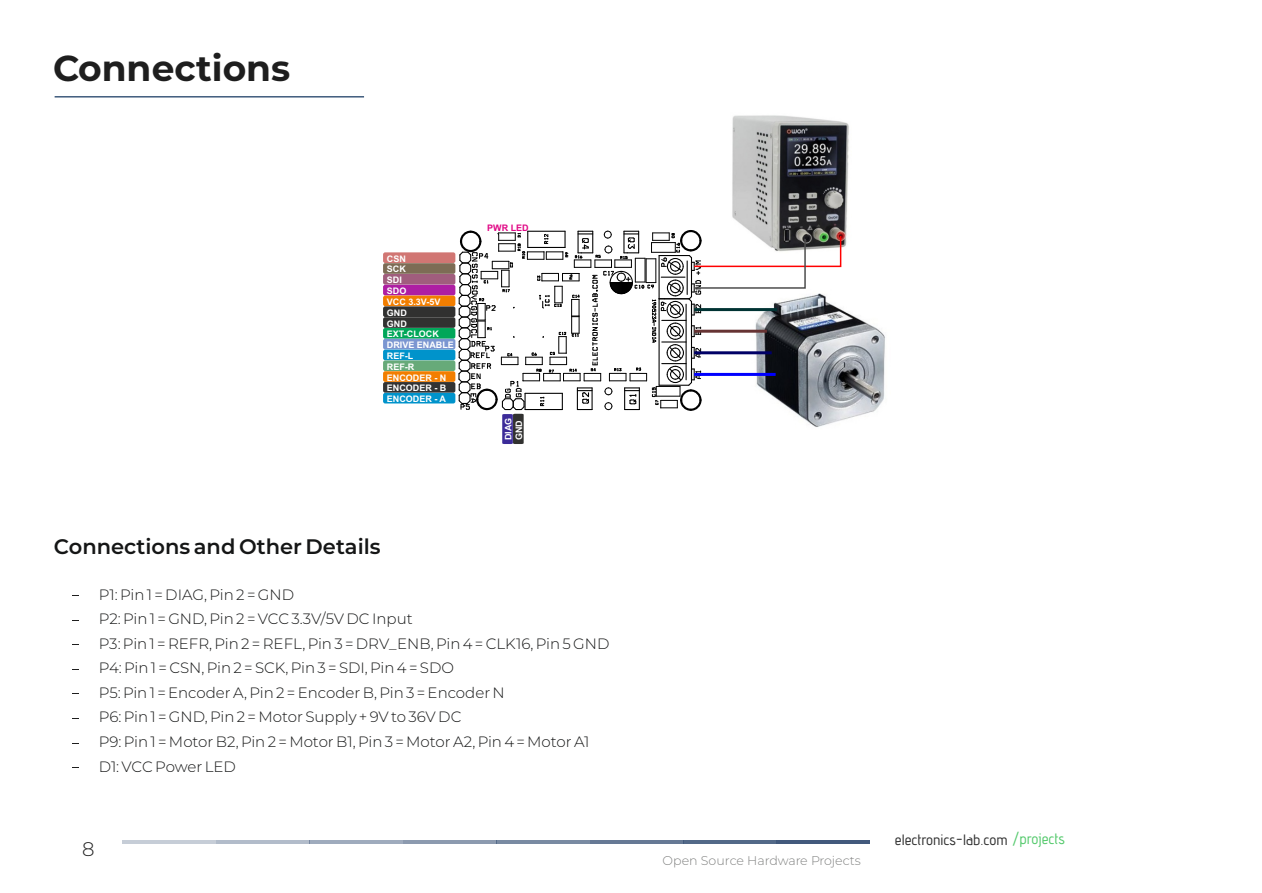
<style>
.page{position:relative;width:1262px;height:893px;background:#fff}
.page>*{position:absolute;margin:0;border:0;box-sizing:border-box;transform-origin:0 0}
.t1{font:700 36px "Montserrat";color:#1e1e1e}
.t2{font:600 21px "Montserrat";color:#151616}
.t3{font:300 19.65px "Montserrat";color:#1e1e1e}
.t4{font:300 15px/24.6px "Montserrat";color:#151616}
.t5{font:15px "advent Bd 1";color:#323232}
.t6{font:300 12.6px "Montserrat";color:#818281}
.t7{font:700 9px/10.8px "Arial";color:#fff}
.t8{font:700 9px "Arial";color:#e10886}
.s1{color:#54c96c}
</style>
<div class="page">
<img style="left:732px;top:115px;width:117px;height:133px">
<hr style="left:776px;top:840px;width:93px;height:3px;background:#42597c">
<hr style="left:683px;top:840px;width:94px;height:3px;background:#40587b">
<hr style="left:590px;top:840px;width:93px;height:3px;background:#40587b">
<hr style="left:496px;top:840px;width:94px;height:3px;background:#40587b">
<hr style="left:403px;top:840px;width:93px;height:3px;background:#40587b">
<hr style="left:309px;top:840px;width:94px;height:3px;background:#40587b">
<hr style="left:216px;top:840px;width:93px;height:3px;background:#40587b">
<hr style="left:122px;top:840px;width:94px;height:3px;background:#40587b">
<div style="left:383px;top:252px;width:72px;height:11px;background:#d17673;border-radius:2px"></div>
<hr style="left:55px;top:96px;width:309px;height:1px;background:#405c7d">
<div style="left:383px;top:263px;width:72px;height:11px;background:#7d6c55;border-radius:2px"></div>
<div style="left:383px;top:274px;width:72px;height:10px;background:#a05d7d;border-radius:2px"></div>
<div style="left:383px;top:285px;width:72px;height:10px;background:#ae1ea3;border-radius:2px"></div>
<div style="left:383px;top:295px;width:72px;height:11px;background:#f27e00;border-radius:2px"></div>
<div style="left:383px;top:306px;width:72px;height:11px;background:#313130;border-radius:2px"></div>
<div style="left:383px;top:317px;width:72px;height:11px;background:#313130;border-radius:2px"></div>
<div style="left:383px;top:328px;width:72px;height:10px;background:#00a759;border-radius:2px"></div>
<div style="left:383px;top:339px;width:72px;height:10px;background:#7b96d1;border-radius:2px"></div>
<div style="left:383px;top:349px;width:72px;height:11px;background:#0093cb;border-radius:2px"></div>
<div style="left:383px;top:360px;width:72px;height:11px;background:#67aa79;border-radius:2px"></div>
<div style="left:383px;top:371px;width:72px;height:11px;background:#f27e00;border-radius:2px"></div>
<div style="left:383px;top:382px;width:72px;height:10px;background:#333;border-radius:2px"></div>
<div style="left:383px;top:393px;width:72px;height:10px;background:#0093cb;border-radius:2px"></div>
<img style="left:842px;top:310px;width:43px;height:110px">
<svg style="left:458px;top:229px;width:384px;height:215px"></svg>
<h1 class="t1" style="left:53px;top:47px;width:239px">Connections</h1>
<p class="t7" style="left:387px;top:254px;width:20px">CSN</p>
<p class="t7" style="left:387px;top:265px;width:20px">SCK</p>
<p class="t7" style="left:387px;top:286px;width:69px">SDO<br>VCC 3.3V-5V<br>GND<br>GND<br>EXT-CLOCK<br>DRIVE ENABLE<br>REF-L<br>REF-R<br>ENCODER - N<br>ENCODER - B<br>ENCODER - A</p>
<p class="t7" style="left:387px;top:275px;width:17px">SDI</p>
<p class="t8" style="left:487px;top:224px;width:43px">PWR LED</p>
<p class="t7" style="left:504px;top:440px;width:24px;rotate:-90deg">DIAG<br>GND</p>
<h2 class="t2" style="left:54px;top:533px;width:328px">Connections and Other Details</h2>
<p class="t4" style="left:99px;top:582px;width:512px">P1: Pin 1 = DIAG, Pin 2 = GND<br>P2: Pin 1 = GND, Pin 2 = VCC 3.3V/5V DC Input<br>P3: Pin 1 = REFR, Pin 2 = REFL, Pin 3 = DRV_ENB, Pin 4 = CLK16, Pin 5 GND P4: Pin 1 = CSN, Pin 2 = SCK, Pin 3 = SDI, Pin 4 = SDO<br>P5: Pin 1 = Encoder A, Pin 2 = Encoder B, Pin 3 = Encoder N<br>P6: Pin 1 = GND, Pin 2 = Motor Supply + 9V to 36V DC<br>P9: Pin 1 = Motor B2, Pin 2 = Motor B1, Pin 3 = Motor A2, Pin 4 = Motor A1<br>D1: VCC Power LED</p>
<h3 class="t3" style="left:82px;top:837px;width:14px">8</h3>
<p class="t6" style="left:662px;top:853px;width:200px">Open Source Hardware Projects</p>
<p class="t5" style="left:895px;top:834px;width:171px">electronics-lab.com <span class="s1">/projects</span></p>
</div>
